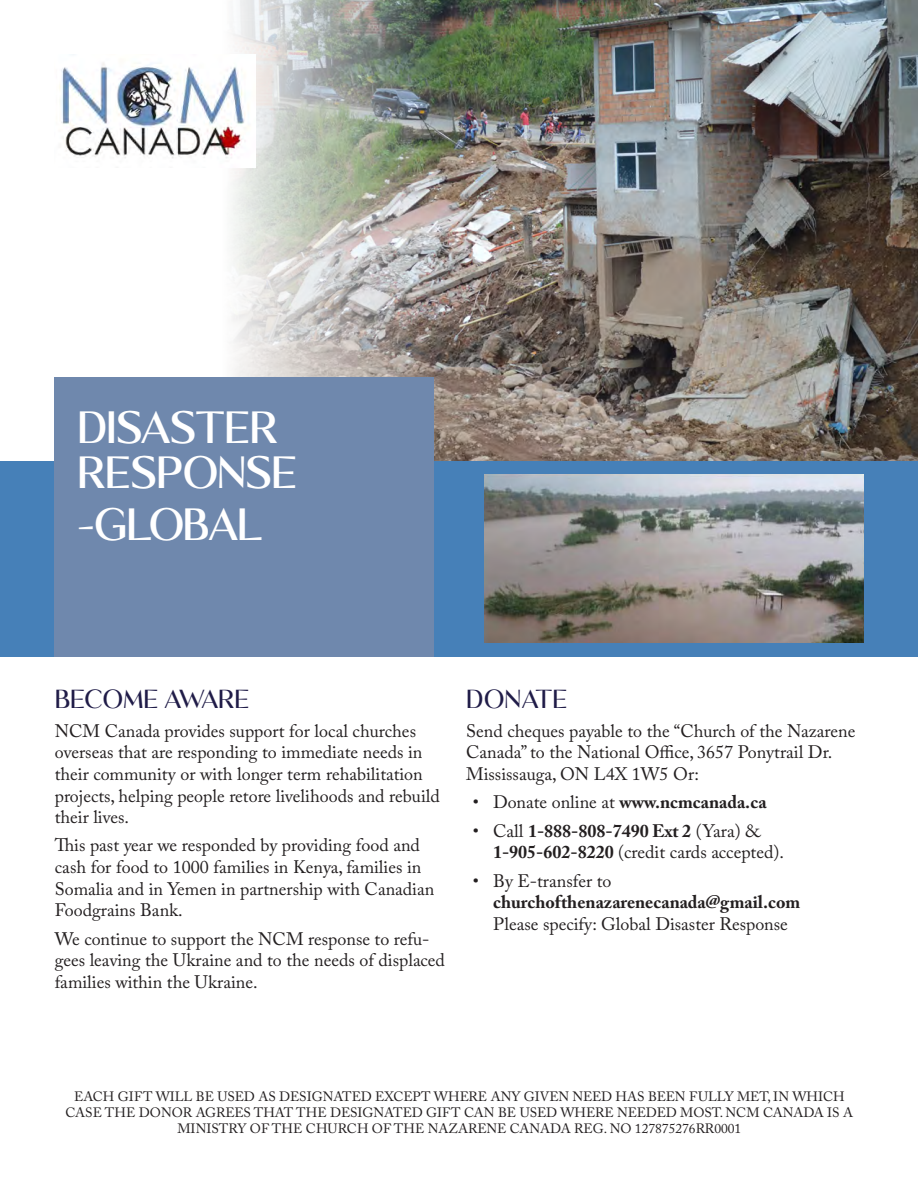
<style>
.page{position:relative;width:918px;height:1188px;background:#fff}
.page>*{position:absolute;margin:0;border:0;box-sizing:border-box;transform-origin:0 0}
.Heading{font:28.5px/45px "Kalista Serif";color:#fff}
.t1{font:18px/21.6px "Adobe Caslon Pro";color:#231f20}
.t2{font:700 18px "Adobe Caslon Pro";color:#231f20}
.t3{font:300 16.5px "Kalista Serif";letter-spacing:-.015em;color:#201c48}
.t4{font:13.5px/16.2px "Adobe Caslon Pro";color:#231f20;text-align:center}
.s1{font-weight:400}
.s2{font-weight:700}
</style>
<div class="page">
<img style="left:494px;top:0;width:424px;height:461px">
<img style="left:54px;top:0;width:440px;height:461px">
<div style="left:0;top:461px;width:918px;height:196px;background:#4680b8"></div>
<div style="left:55px;top:377px;width:379px;height:280px;background:#6f88ad"></div>
<img style="left:55px;top:54px;width:200px;height:114px">
<img style="left:485px;top:475px;width:379px;height:168px">
<p class="Heading" style="left:77px;top:411px;width:221px">DISASTER<br>RESPONSE</p>
<p class="Heading" style="left:77px;top:508px;width:187px">-GLOBAL</p>
<p class="t3" style="left:55px;top:693px;width:197px">BECOME AWARE</p>
<p class="t1" style="left:55px;top:720px;width:387px">NCM Canada provides support for local churches overseas that are responding to immediate needs in their community or with longer term rehabilitation projects, helping people retore livelihoods and rebuild their lives.</p>
<p class="t1" style="left:55px;top:834px;width:381px">This past year we responded by providing food and cash for food to 1000 families in Kenya, families in Somalia and in Yemen in partnership with Canadian Foodgrains Bank.</p>
<p class="t1" style="left:55px;top:928px;width:392px">We continue to support the NCM response to refu&shy;gees leaving the Ukraine and to the needs of displaced families within the Ukraine.</p>
<p class="t3" style="left:466px;top:693px;width:103px">DONATE</p>
<p class="t1" style="left:466px;top:720px;width:391px">Send cheques payable to the “Church of the Nazarene<br>Canada” to the National Office, 3657 Ponytrail Dr.<br>Mississauga, ON L4X 1W5 Or:</p>
<p class="t2" style="left:473px;top:792px;width:295px"><span class="s1">• Donate online at</span> www.ncmcanada.ca</p>
<p class="t1" style="left:493px;top:820px;width:292px;text-indent:-20px">• Call <span class="s2">1-888-808-7490 Ext 2</span> (Yara) &amp;<br><span class="s2">1-905-602-8220</span> (credit cards accepted).</p>
<p class="t1" style="left:493px;top:870px;width:309px;text-indent:-20px">• By E-transfer to <span class="s2">churchofthenazarenecanada@gmail.com<br></span>Please specify: Global Disaster Response</p>
<p class="t4" style="left:66px;top:1088px;width:789px">EACH GIFT WILL BE USED AS DESIGNATED EXCEPT WHERE ANY GIVEN NEED HAS BEEN FULLY MET, IN WHICH<br>CASE THE DONOR AGREES THAT THE DESIGNATED GIFT CAN BE USED WHERE NEEDED MOST. NCM CANADA IS A<br>MINISTRY OF THE CHURCH OF THE NAZARENE CANADA REG. NO 127875276RR0001</p>
</div>
